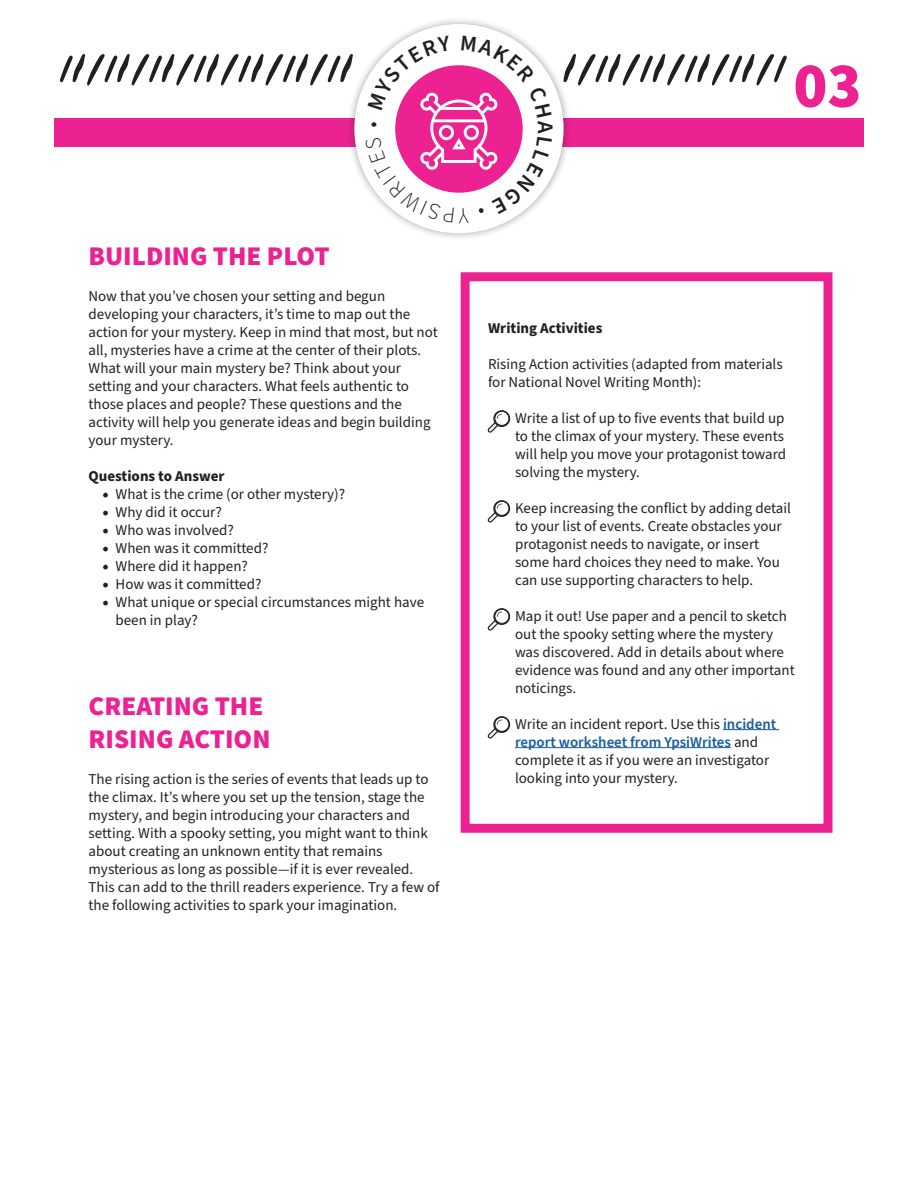
<style>
.page{position:relative;width:918px;height:1188px;background:#fff}
.page>*{position:absolute;margin:0;border:0;box-sizing:border-box;transform-origin:0 0}
.t1{font:900 63px "Source Sans Pro";color:#ed2292}
.t2{font:900 27px/33px "Source Sans Pro";color:#ed2292}
.t3{font:15px/18px "Source Sans Pro";color:#231f20}
.t4{font:700 15px "Source Sans Pro";color:#231f20}
.s1{font-family:"Minion Pro";font-size:18px}
.s2{font-weight:600;color:#175d9e}
</style>
<div class="page">
<svg style="left:60px;top:54px;width:286px;height:32px"></svg>
<svg style="left:572px;top:54px;width:215px;height:32px"></svg>
<div style="left:54px;top:119px;width:810px;height:28px;background:#ed2292"></div>
<div style="left:346px;top:16px;width:226px;height:226px;background:#231f20;opacity:.4"></div>
<div style="left:354px;top:24px;width:210px;height:209px;background:#fff;border-radius:50%"></div>
<div style="left:461px;top:272px;width:372px;height:561px;background:#fff;border:9px solid #ed2292"></div>
<hr style="left:723px;top:729px;width:56px;height:1px;background:#175d9e">
<hr style="left:515px;top:747px;width:216px;height:1px;background:#175d9e">
<svg style="left:488px;top:410px;width:22px;height:23px"></svg>
<svg style="left:488px;top:500px;width:22px;height:23px"></svg>
<svg style="left:488px;top:608px;width:22px;height:23px"></svg>
<svg style="left:488px;top:716px;width:22px;height:23px"></svg>
<svg style="left:365px;top:35px;width:188px;height:188px"></svg>
<p class="t1" style="left:793px;top:42px;width:70px">03</p>
<p class="t2" style="left:89px;top:240px;width:243px">BUILDING THE PLOT</p>
<p class="t3" style="left:89px;top:287px;width:351px">Now that you’ve chosen your setting and begun developing your characters, it’s time to map out the action for your mystery. Keep in mind that most, but not all, mysteries have a crime at the center of their plots.<br>What will your main mystery be? Think about your setting and your characters. What feels authentic to those places and people? These questions and the activity will help you generate ideas and begin building your mystery.</p>
<p class="t4" style="left:89px;top:466px;width:138px">Questions to Answer</p>
<p class="t3" style="left:102px;top:485px;width:245px"><span class="s1">•</span> What is the crime (or other mystery)?</p>
<p class="t3" style="left:102px;top:503px;width:121px"><span class="s1">•</span> Why did it occur?</p>
<p class="t3" style="left:102px;top:521px;width:133px"><span class="s1">•</span> Who was involved?</p>
<p class="t3" style="left:102px;top:539px;width:168px"><span class="s1">•</span> When was it committed?</p>
<p class="t3" style="left:102px;top:557px;width:147px"><span class="s1">•</span> Where did it happen?</p>
<p class="t3" style="left:102px;top:575px;width:161px"><span class="s1">•</span> How was it committed?</p>
<p class="t3" style="left:116px;top:593px;width:310px;text-indent:-14px"><span class="s1">•</span> What unique or special circumstances might have been in play?</p>
<p class="t2" style="left:89px;top:690px;width:183px">CREATING THE<br>RISING ACTION</p>
<p class="t3" style="left:89px;top:770px;width:353px">The rising action is the series of events that leads up to the climax. It’s where you set up the tension, stage the mystery, and begin introducing your characters and setting. With a spooky setting, you might want to think about creating an unknown entity that remains mysterious as long as possible—if it is ever revealed.<br>This can add to the thrill readers experience. Try a few of the following activities to spark your imagination.</p>
<p class="t4" style="left:488px;top:317px;width:116px">Writing Activities</p>
<p class="t3" style="left:488px;top:355px;width:296px">Rising Action activities (adapted from materials for National Novel Writing Month):</p>
<p class="t3" style="left:515px;top:409px;width:273px;text-indent:-14px"><span class="s1">•</span> Write a list of up to five events that build up to the climax of your mystery. These events will help you move your protagonist toward solving the mystery.</p>
<p class="t3" style="left:515px;top:499px;width:277px;text-indent:-14px"><span class="s1">•</span> Keep increasing the conflict by adding detail to your list of events. Create obstacles your protagonist needs to navigate, or insert some hard choices they need to make. You can use supporting characters to help.</p>
<p class="t3" style="left:515px;top:607px;width:281px;text-indent:-14px"><span class="s1">•</span> Map it out! Use paper and a pencil to sketch out the spooky setting where the mystery was discovered. Add in details about where evidence was found and any other important noticings.</p>
<p class="t3" style="left:515px;top:715px;width:263px;text-indent:-14px"><span class="s1">•</span> Write an incident report. Use this <span class="s2">incident report worksheet from YpsiWrites</span> and complete it as if you were an investigator looking into your mystery.</p>
</div>
